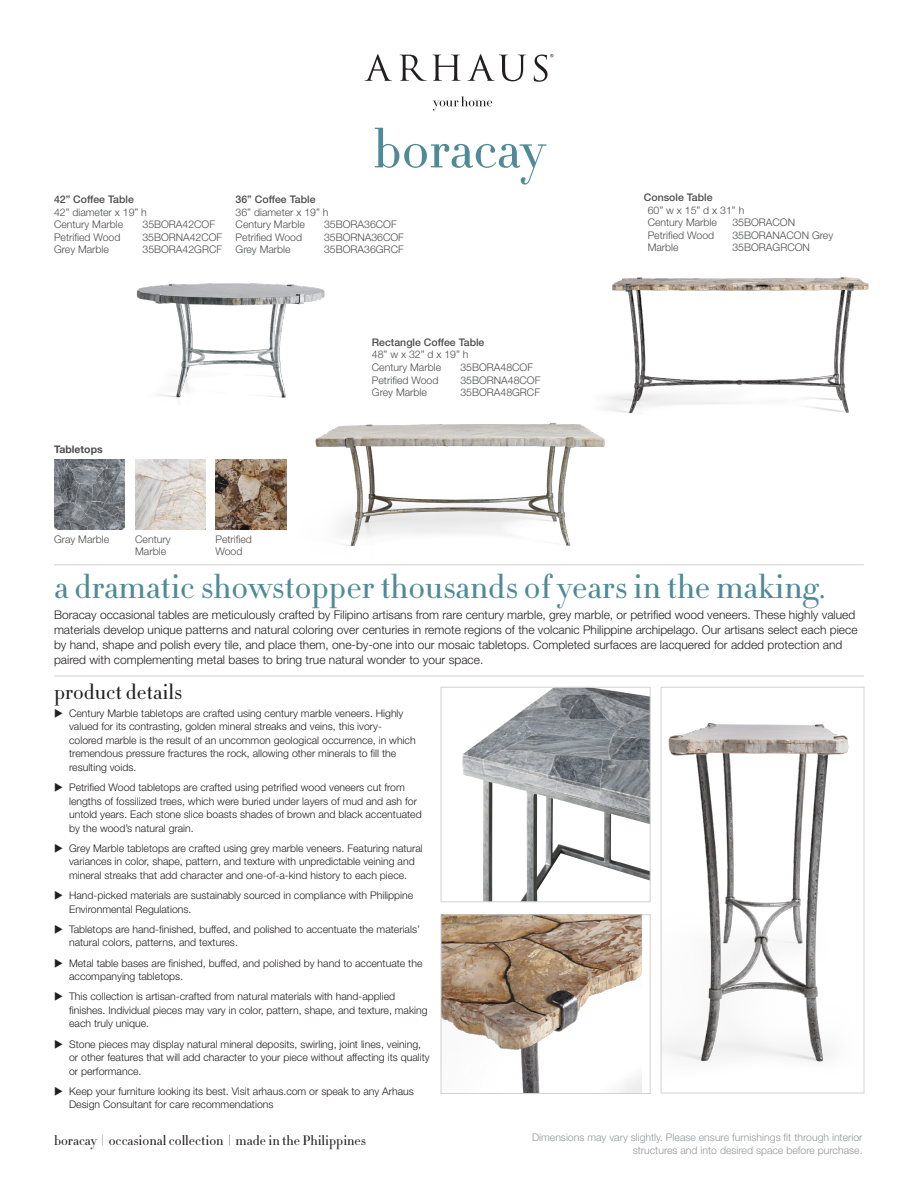
<style>
.page{position:relative;width:918px;height:1188px;background:#fff}
.page>*{position:absolute;margin:0;border:0;box-sizing:border-box;transform-origin:0 0}
.t1{font:300 54px "HTF Didot L06";color:#508a97}
.t2{font:300 33px "HTF Didot L06";color:#508a97}
.t3{font:300 21px "HTF Didot L06";color:#231f20}
.t4{font:300 13.5px "HTF Didot L06";color:#231f20}
.t5{font:300 12px/15px "Helvetica Neue LT Std";color:#231f20}
.t6{font:300 10.5px/13.5px "Helvetica Neue LT Std";color:#231f20}
.t7{font:300 10.5px/12.6px "Helvetica Neue LT Std";color:#4b4c4d}
.t8{font:300 10.5px/12.6px "Helvetica Neue LT Std";color:#939598;text-align:right}
.t9{font:500 10.5px "Helvetica Neue LT Std";color:#4b4c4d}
.t10{font:700 10.5px "Helvetica Neue LT Std";color:#4b4c4d}
.s1{font-weight:500}
</style>
<div class="page">
<svg style="left:365px;top:54px;width:189px;height:57px"></svg>
<hr style="left:54px;top:676px;width:810px;height:1px;background:#d1d2d4">
<hr style="left:54px;top:564px;width:810px;height:1px;background:#d1d2d4">
<img style="left:443px;top:916px;width:199px;height:176px">
<div style="left:441px;top:914px;width:210px;height:180px;border:1px solid #d1d2d4"></div>
<img style="left:136px;top:283px;width:189px;height:116px">
<img style="left:603px;top:277px;width:266px;height:136px">
<img style="left:663px;top:723px;width:186px;height:339px">
<div style="left:661px;top:687px;width:203px;height:406px;border:1px solid #d1d2d4"></div>
<img style="left:462px;top:689px;width:187px;height:211px">
<div style="left:441px;top:687px;width:210px;height:215px;border:1px solid #d1d2d4"></div>
<img style="left:315px;top:423px;width:290px;height:123px">
<img style="left:136px;top:459px;width:70px;height:70px">
<img style="left:216px;top:459px;width:70px;height:70px">
<img style="left:54px;top:459px;width:71px;height:70px">
<p class="t1" style="left:373px;top:109px;width:173px">boracay</p>
<p class="t7" style="left:54px;top:193px;width:94px"><span class="s1">42” Coffee Table<br></span>42” diameter x 19” h<br>Century Marble</p>
<p class="t7" style="left:143px;top:218px;width:74px">35BORA42COF</p>
<p class="t7" style="left:236px;top:193px;width:94px"><span class="s1">36” Coffee Table<br></span>36” diameter x 19” h<br>Century Marble</p>
<p class="t7" style="left:324px;top:218px;width:74px">35BORA36COF</p>
<p class="t7" style="left:54px;top:231px;width:68px">Petrified Wood</p>
<p class="t7" style="left:143px;top:231px;width:81px">35BORNA42COF</p>
<p class="t7" style="left:54px;top:243px;width:57px">Grey Marble</p>
<p class="t7" style="left:143px;top:243px;width:81px">35BORA42GRCF</p>
<p class="t7" style="left:236px;top:231px;width:68px">Petrified Wood</p>
<p class="t7" style="left:324px;top:231px;width:81px">35BORNA36COF</p>
<p class="t7" style="left:236px;top:243px;width:57px">Grey Marble</p>
<p class="t7" style="left:324px;top:243px;width:81px">35BORA36GRCF</p>
<p class="t10" style="left:54px;top:443px;width:50px">Tabletops</p>
<p class="t9" style="left:372px;top:336px;width:114px">Rectangle Coffee Table</p>
<p class="t7" style="left:372px;top:348px;width:98px">48” w x 32” d x 19” h</p>
<p class="t7" style="left:372px;top:361px;width:71px">Century Marble</p>
<p class="t7" style="left:460px;top:361px;width:74px">35BORA48COF</p>
<p class="t7" style="left:372px;top:373px;width:68px">Petrified Wood</p>
<p class="t7" style="left:460px;top:373px;width:81px">35BORNA48COF</p>
<p class="t7" style="left:372px;top:386px;width:57px">Grey Marble</p>
<p class="t7" style="left:460px;top:386px;width:81px">35BORA48GRCF</p>
<p class="t7" style="left:54px;top:533px;width:57px">Gray Marble</p>
<p class="t7" style="left:135px;top:533px;width:37px">Century<br>Marble</p>
<p class="t7" style="left:215px;top:533px;width:38px">Petrified<br>Wood</p>
<p class="t7" style="left:648px;top:191px;width:98px;text-indent:-4px"><span class="s1">Console Table<br></span>60” w x 15” d x 31” h<br>Century Marble</p>
<p class="t7" style="left:732px;top:216px;width:64px">35BORACON</p>
<p class="t7" style="left:648px;top:229px;width:68px">Petrified Wood</p>
<p class="t7" style="left:732px;top:229px;width:102px">35BORANACON Grey</p>
<p class="t7" style="left:648px;top:241px;width:32px">Marble</p>
<p class="t7" style="left:732px;top:241px;width:79px">35BORAGRCON</p>
<p class="t2" style="left:54px;top:562px;width:773px">a dramatic showstopper thousands of years in the making.</p>
<p class="t5" style="left:54px;top:607px;width:805px">Boracay occasional tables are meticulously crafted by Filipino artisans from rare century marble, grey marble, or petrified wood veneers. These highly valued materials develop unique patterns and natural coloring over centuries in remote regions of the volcanic Philippine archipelago. Our artisans select each piece by hand, shape and polish every tile, and place them, one-by-one into our mosaic tabletops. Completed surfaces are lacquered for added protection and paired with complementing metal bases to bring true natural wonder to your space.</p>
<p class="t3" style="left:54px;top:677px;width:130px">product details</p>
<p class="t6" style="left:69px;top:706px;width:348px;text-indent:-15px">◆ Century Marble tabletops are crafted using century marble veneers. Highly valued for its contrasting, golden mineral streaks and veins, this ivory&shy;colored marble is the result of an uncommon geological occurrence, in which tremendous pressure fractures the rock, allowing other minerals to fill the resulting voids.</p>
<p class="t6" style="left:69px;top:781px;width:354px;text-indent:-15px">◆ Petrified Wood tabletops are crafted using petrified wood veneers cut from lengths of fossilized trees, which were buried under layers of mud and ash for untold years. Each stone slice boasts shades of brown and black accentuated by the wood’s natural grain.</p>
<p class="t6" style="left:69px;top:841px;width:355px;text-indent:-15px">◆ Grey Marble tabletops are crafted using grey marble veneers. Featuring natural variances in color, shape, pattern, and texture with unpredictable veining and mineral streaks that add character and one-of-a-kind history to each piece.</p>
<p class="t6" style="left:69px;top:889px;width:346px;text-indent:-15px">◆ Hand-picked materials are sustainably sourced in compliance with Philippine<br>Environmental Regulations.</p>
<p class="t6" style="left:69px;top:922px;width:352px;text-indent:-15px">◆ Tabletops are hand-finished, buffed, and polished to accentuate the materials’ natural colors, patterns, and textures.</p>
<p class="t6" style="left:69px;top:956px;width:355px;text-indent:-15px">◆ Metal table bases are finished, buffed, and polished by hand to accentuate the accompanying tabletops.</p>
<p class="t6" style="left:69px;top:990px;width:360px;text-indent:-15px">◆ This collection is artisan-crafted from natural materials with hand-applied finishes. Individual pieces may vary in color, pattern, shape, and texture, making each truly unique.</p>
<p class="t6" style="left:69px;top:1037px;width:362px;text-indent:-15px">◆ Stone pieces may display natural mineral deposits, swirling, joint lines, veining, or other features that will add character to your piece without affecting its quality or performance.</p>
<p class="t6" style="left:69px;top:1084px;width:346px;text-indent:-15px">◆ Keep your furniture looking its best. Visit arhaus.com or speak to any Arhaus<br>Design Consultant for care recommendations</p>
<p class="t4" style="left:54px;top:1130px;width:314px">boracay | occasional collection | made in the Philippines</p>
<p class="t8" style="left:532px;top:1131px;width:332px">Dimensions may vary slightly. Please ensure furnishings fit through interior structures and into desired space before purchase.</p>
</div>
